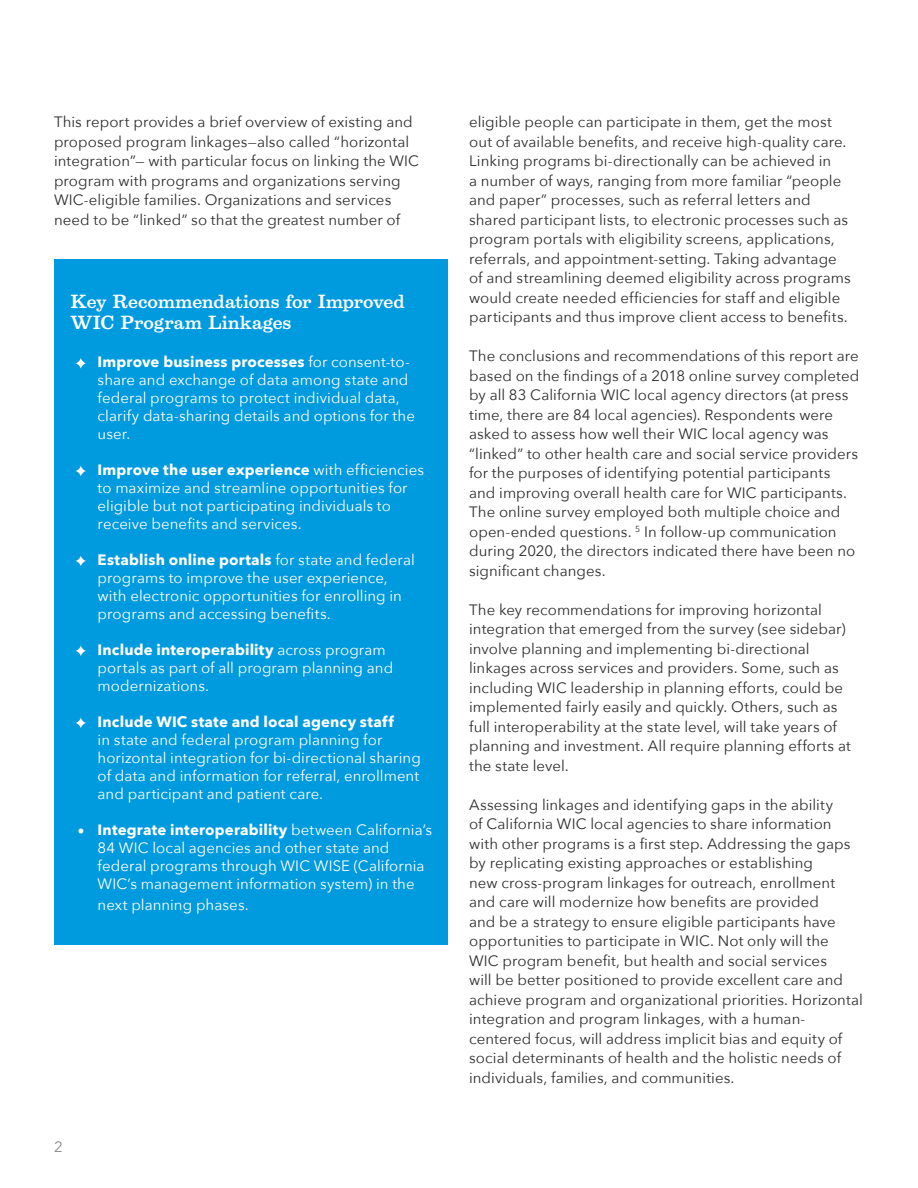
<style>
.page{position:relative;width:918px;height:1188px;background:#fff}
.page>*{position:absolute;margin:0;border:0;box-sizing:border-box;transform-origin:0 0}
.t1{font:500 17.25px/20.7px "Belizio";letter-spacing:-.005em;color:#fff}
.t2{font:15px/19.5px "Avenir Next";letter-spacing:.005em;color:#2e2e2f}
.t3{font:15px/18px "Avenir Next";letter-spacing:.005em;color:#fff}
.t4{font:15px "Avenir Next";color:#87898b}
.s1{font-family:"Minion Pro";font-weight:700;font-size:18px}
.s2{font-weight:700}
</style>
<div class="page">
<div style="left:54px;top:259px;width:393px;height:686px;background:#009ade"></div>
<svg style="left:76px;top:358px;width:10px;height:11px"></svg>
<svg style="left:76px;top:466px;width:10px;height:10px"></svg>
<svg style="left:76px;top:556px;width:10px;height:10px"></svg>
<svg style="left:76px;top:646px;width:10px;height:10px"></svg>
<svg style="left:76px;top:718px;width:10px;height:10px"></svg>
<p class="t2" style="left:54px;top:111px;width:367px">This report provides a brief overview of existing and proposed program linkages—also called “horizontal integration”— with particular focus on linking the WIC program with programs and organizations serving WIC-eligible families. Organizations and services need to be “linked” so that the greatest number of</p>
<p class="t1" style="left:71px;top:291px;width:336px">Key Recommendations for Improved<br>WIC Program Linkages</p>
<p class="t3" style="left:98px;top:352px;width:319px;text-indent:-20px"><span class="s1">•</span> <span class="s2">Improve business processes</span> for consent-to&shy;share and exchange of data among state and federal programs to protect individual data, clarify data-sharing details and options for the user.</p>
<p class="t3" style="left:98px;top:460px;width:328px;text-indent:-20px"><span class="s1">•</span> <span class="s2">Improve the user experience</span> with efficiencies to maximize and streamline opportunities for eligible but not participating individuals to receive benefits and services.</p>
<p class="t3" style="left:98px;top:550px;width:319px;text-indent:-20px"><span class="s1">•</span> <span class="s2">Establish online portals</span> for state and federal programs to improve the user experience, with electronic opportunities for enrolling in programs and accessing benefits.</p>
<p class="t3" style="left:98px;top:640px;width:297px;text-indent:-20px"><span class="s1">•</span> <span class="s2">Include interoperability</span> across program portals as part of all program planning and modernizations.</p>
<p class="t3" style="left:98px;top:712px;width:325px;text-indent:-20px"><span class="s1">•</span> <span class="s2">Include WIC state and local agency staff<br></span>in state and federal program planning for horizontal integration for bi-directional sharing of data and information for referral, enrollment and participant and patient care.</p>
<p class="t3" style="left:98px;top:820px;width:336px;text-indent:-20px"><span class="s1">•</span> <span class="s2">Integrate interoperability</span> between California’s 84 WIC local agencies and other state and federal programs through WIC WISE (California WIC’s management information system) in the</p>
<p class="t3" style="left:98px;top:895px;width:153px">next planning phases.</p>
<p class="t4" style="left:54px;top:1134px;width:10px">2</p>
<p class="t2" style="left:469px;top:111px;width:383px">eligible people can participate in them, get the most out of available benefits, and receive high-quality care.<br>Linking programs bi-directionally can be achieved in<br>a number of ways, ranging from more familiar “people and paper” processes, such as referral letters and shared participant lists, to electronic processes such as program portals with eligibility screens, applications, referrals, and appointment-setting. Taking advantage of and streamlining deemed eligibility across programs would create needed efficiencies for staff and eligible participants and thus improve client access to benefits.</p>
<p class="t2" style="left:469px;top:345px;width:392px">The conclusions and recommendations of this report are based on the findings of a 2018 online survey completed by all 83 California WIC local agency directors (at press time, there are 84 local agencies). Respondents were asked to assess how well their WIC local agency was “linked” to other health care and social service providers for the purposes of identifying potential participants and improving overall health care for WIC participants.<br>The online survey employed both multiple choice and open-ended questions. <sup>5</sup> In follow-up communication during 2020, the directors indicated there have been no significant changes.</p>
<p class="t2" style="left:469px;top:599px;width:383px">The key recommendations for improving horizontal integration that emerged from the survey (see sidebar) involve planning and implementing bi-directional linkages across services and providers. Some, such as including WIC leadership in planning efforts, could be implemented fairly easily and quickly. Others, such as full interoperability at the state level, will take years of planning and investment. All require planning efforts at the state level.</p>
<p class="t2" style="left:469px;top:794px;width:395px">Assessing linkages and identifying gaps in the ability<br>of California WIC local agencies to share information with other programs is a first step. Addressing the gaps by replicating existing approaches or establishing<br>new cross-program linkages for outreach, enrollment and care will modernize how benefits are provided<br>and be a strategy to ensure eligible participants have opportunities to participate in WIC. Not only will the<br>WIC program benefit, but health and social services<br>will be better positioned to provide excellent care and achieve program and organizational priorities. Horizontal integration and program linkages, with a human&shy;centered focus, will address implicit bias and equity of social determinants of health and the holistic needs of individuals, families, and communities.</p>
</div>
